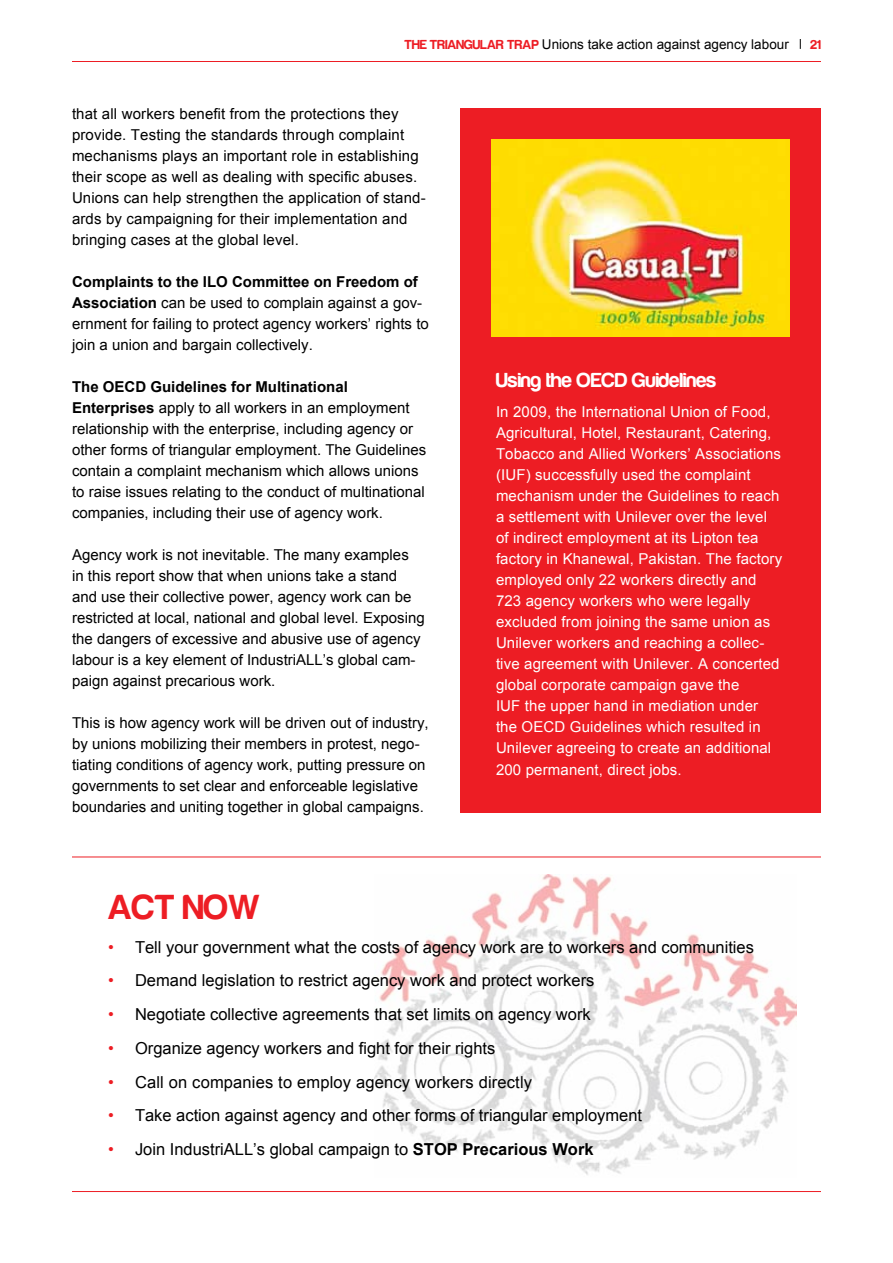
<style>
.page{position:relative;width:893px;height:1263px;background:#fff}
.page>*{position:absolute;margin:0;border:0;box-sizing:border-box;transform-origin:0 0}
.t1{font:36px "Harabara";color:#ed1d24}
.t2{font:21px "Harabara";color:#fff}
.t3{font:16.5px "Arial";color:#000}
.t4{font:15px/21px "Arial";color:#000}
.t5{font:15px/21px "Arial";letter-spacing:.01em;color:#fff}
.t6{font:13.5px "Arial";color:#000}
.t7{font:13.5px "Harabara";color:#ed1d24}
.s1{font-family:"Harabara";color:#ed1d24}
.s2{font-weight:700}
.s3{color:#ed1d24}
</style>
<div class="page">
<hr style="left:72px;top:61px;width:749px;height:1px;background:#ed1d24">
<img style="left:374px;top:874px;width:422px;height:301px">
<div style="left:460px;top:108px;width:361px;height:705px;background:#ed1d24"></div>
<img style="left:491px;top:140px;width:298px;height:196px">
<hr style="left:72px;top:857px;width:749px;height:1px;background:#ed1d24">
<hr style="left:72px;top:1191px;width:749px;height:1px;background:#ed1d24">
<p class="t7" style="left:405px;top:37px;width:69px">THE TRIANGULA</p>
<p class="t6" style="left:496px;top:35px;width:294px"><span class="s1">R TRAP</span> Unions take action against agency labour</p>
<p class="t7" style="left:810px;top:37px;width:12px">21</p>
<p class="t4" style="left:72px;top:103px;width:355px">that all workers benefit from the protections they provide. Testing the standards through complaint mechanisms plays an important role in establishing their scope as well as dealing with specific abuses.<br>Unions can help strengthen the application of stand&shy;ards by campaigning for their implementation and bringing cases at the global level.</p>
<p class="t4" style="left:72px;top:271px;width:358px"><span class="s2">Complaints to the ILO Committee on Freedom of Association</span> can be used to complain against a gov&shy;ernment for failing to protect agency workers’ rights to join a union and bargain collectively.</p>
<p class="t4" style="left:72px;top:376px;width:356px"><span class="s2">The OECD Guidelines for Multinational Enterprises</span> apply to all workers in an employment relationship with the enterprise, including agency or other forms of triangular employment. The Guidelines contain a complaint mechanism which allows unions to raise issues relating to the conduct of multinational companies, including their use of agency work.</p>
<p class="t4" style="left:72px;top:544px;width:354px">Agency work is not inevitable. The many examples<br>in this report show that when unions take a stand and use their collective power, agency work can be restricted at local, national and global level. Exposing the dangers of excessive and abusive use of agency labour is a key element of IndustriALL’s global cam&shy;paign against precarious work.</p>
<p class="t4" style="left:72px;top:712px;width:358px">This is how agency work will be driven out of industry, by unions mobilizing their members in protest, nego&shy;tiating conditions of agency work, putting pressure on governments to set clear and enforceable legislative boundaries and uniting together in global campaigns.</p>
<h2 class="t2" style="left:496px;top:370px;width:222px">USING THE OECD GUIDELINES</h2>
<p class="t5" style="left:496px;top:402px;width:288px">In 2009, the International Union of Food, Agricultural, Hotel, Restaurant, Catering, Tobacco and Allied Workers’ Associations (IUF) successfully used the complaint mechanism under the Guidelines to reach a settlement with Unilever over the level of indirect employment at its Lipton tea factory in Khanewal, Pakistan. The factory employed only 22 workers directly and 723 agency workers who were legally excluded from joining the same union as Unilever workers and reaching a collec&shy;tive agreement with Unilever. A concerted global corporate campaign gave the<br>IUF the upper hand in mediation under the OECD Guidelines which resulted in Unilever agreeing to create an additional 200 permanent, direct jobs.</p>
<h1 class="t1" style="left:108px;top:888px;width:102px">ACT NOW</h1>
<p class="t3" style="left:108px;top:936px;width:647px"><span class="s3">•</span> Tell your government what the costs of agency work are to workers and communities</p>
<p class="t3" style="left:108px;top:970px;width:488px"><span class="s3">•</span> Demand legislation to restrict agency work and protect workers</p>
<p class="t3" style="left:108px;top:1003px;width:484px"><span class="s3">•</span> Negotiate collective agreements that set limits on agency work</p>
<p class="t3" style="left:108px;top:1037px;width:389px"><span class="s3">•</span> Organize agency workers and fight for their rights</p>
<p class="t3" style="left:108px;top:1071px;width:426px"><span class="s3">•</span> Call on companies to employ agency workers directly</p>
<p class="t3" style="left:108px;top:1105px;width:536px"><span class="s3">•</span> Take action against agency and other forms of triangular employment</p>
<p class="t3" style="left:108px;top:1138px;width:487px"><span class="s3">•</span> Join IndustriALL’s global campaign to <span class="s2">STOP Precarious Work</span></p>
</div>
